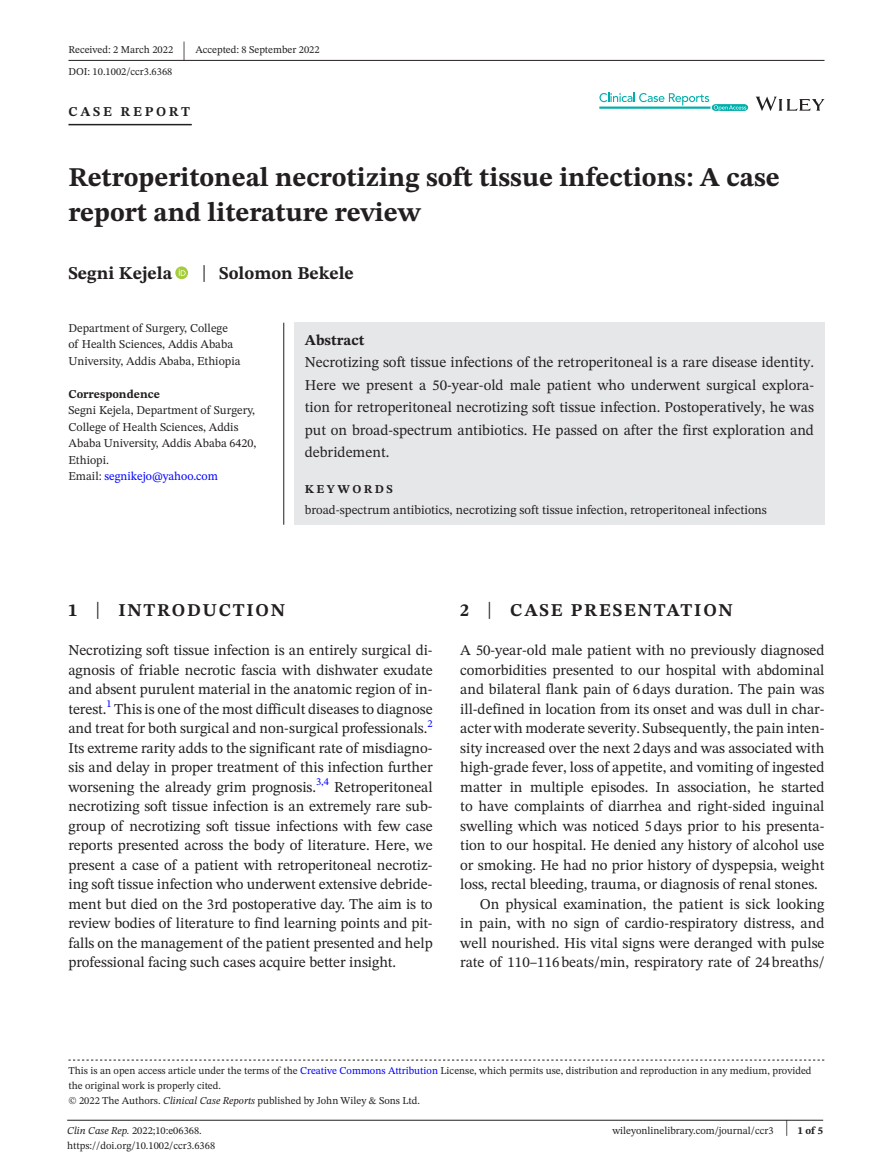
<style>
.page{position:relative;width:893px;height:1174px;background:#fff}
.page>*{position:absolute;margin:0;border:0;box-sizing:border-box;transform-origin:0 0}
.t1{font:700 27px/34.5px "STIX Two Text";color:#231f20}
.t2{font:25.65px "STIX Two Text";color:#231f20;scale:.49 1}
.t3{font:700 18px "STIX Two Text";letter-spacing:.1em;color:#231f20}
.t4{font:700 18px "STIX Two Text";color:#231f20}
.t5{font:15px/19.5px "STIX Two Text";letter-spacing:-.005em;color:#231f20;text-align:justify}
.t6{font:700 15px "STIX Two Text";color:#231f20}
.t7{font:700 13.5px "STIX Two Text";letter-spacing:.2em;color:#231f20}
.t8{font:12.75px "STIX Two Text";color:#231f20}
.t9{font:12px/16.5px "STIX Two Text";color:#231f20}
.t10{font:700 12px "STIX Two Text";color:#231f20}
.t11{font:700 12px "STIX Two Text";letter-spacing:.2em;color:#231f20}
.t12{font:10.5px/15px "STIX Two Text";color:#231f20}
.t13{font:700 10.5px "STIX Two Text";color:#231f20}
.t14{font:10.5px "STIX Two Text";color:#00f}
.s1{font-weight:400;font-size:23.4px}
.s2{color:#00f}
.s3{font-weight:400;font-size:23.7px}
.s4{font-style:italic}
.s5{font-weight:400;font-size:22.2px}
</style>
<div class="page">
<hr style="left:67px;top:1119px;width:756px;height:1px;background:#231f20">
<svg style="left:756px;top:97px;width:68px;height:14px"></svg>
<svg style="left:599px;top:93px;width:149px;height:18px"></svg>
<hr style="left:68px;top:60px;width:756px;height:1px;background:#231f20">
<hr style="left:68px;top:124px;width:124px;height:1px;background:#231f20">
<svg style="left:175px;top:266px;width:13px;height:13px"></svg>
<svg style="left:179px;top:269px;width:7px;height:7px"></svg>
<svg style="left:68px;top:1059px;width:756px;height:1px"></svg>
<div style="left:294px;top:323px;width:530px;height:202px;background:#e6e7e9"></div>
<hr style="left:283px;top:323px;width:1px;height:202px;background:#231f20">
<p class="t12" style="left:68px;top:42px;width:106px">Received: 2 March 2022</p>
<h2 class="t2" style="left:183px;top:32px;width:8px">|</h2>
<p class="t12" style="left:195px;top:42px;width:126px">Accepted: 8 September 2022</p>
<p class="t12" style="left:68px;top:64px;width:105px">DOI: 10.1002/ccr3.6368</p>
<p class="t7" style="left:68px;top:101px;width:123px">CASE REPORT</p>
<h1 class="t1" style="left:68px;top:161px;width:713px">Retroperitoneal necrotizing soft tissue infections: A case report and literature review</h1>
<p class="t4" style="left:68px;top:260px;width:105px">Segni Kejela</p>
<p class="t4" style="left:202px;top:260px;width:154px"><span class="s1">|</span> Solomon Bekele</p>
<p class="t9" style="left:68px;top:319px;width:174px">Department of Surgery, College of Health Sciences, Addis Ababa<br>University, Addis Ababa, Ethiopia</p>
<p class="t10" style="left:68px;top:385px;width:93px">Correspondence</p>
<p class="t9" style="left:68px;top:402px;width:189px">Segni Kejela, Department of Surgery,<br>College of Health Sciences, Addis<br>Ababa University, Addis Ababa 6420,<br>Ethiopi.<br>Email: <span class="s2">segnikejo@yahoo.com</span></p>
<p class="t6" style="left:305px;top:329px;width:61px">Abstract</p>
<p class="t5" style="left:305px;top:351px;width:511px;line-height:22.5px">Necrotizing soft tissue infections of the retroperitoneal is a rare disease identity.<br>Here we present a 50-year-old male patient who underwent surgical explora&shy;tion for retroperitoneal necrotizing soft tissue infection. Postoperatively, he was put on broad-spectrum antibiotics. He passed on after the first exploration and debridement.</p>
<p class="t11" style="left:305px;top:480px;width:90px">KEYWORDS</p>
<p class="t8" style="left:305px;top:501px;width:464px">broad-spectrum antibiotics, necrotizing soft tissue infection, retroperitoneal infections</p>
<p class="t3" style="left:68px;top:597px;width:218px">1 <span class="s3">|</span> INTRODUCTION</p>
<p class="t5" style="left:68px;top:640px;width:366px">Necrotizing soft tissue infection is an entirely surgical di&shy;agnosis of friable necrotic fascia with dishwater exudate and absent purulent material in the anatomic region of in&shy;terest.</p>
<p class="t14" style="left:107px;top:696px;width:7px">1</p>
<p class="t5" style="left:68px;top:699px;width:366px;text-indent:46px">This is one of the most difficult diseases to diagnose and treat for both surgical and non-surgical professionals.</p>
<p class="t14" style="left:427px;top:715px;width:7px">2</p>
<p class="t5" style="left:68px;top:738px;width:366px">Its extreme rarity adds to the significant rate of misdiagno&shy;sis and delay in proper treatment of this infection further worsening the already grim prognosis.</p>
<p class="t14" style="left:316px;top:774px;width:14px">3,4</p>
<p class="t5" style="left:68px;top:777px;width:366px;text-indent:266px">Retroperitoneal necrotizing soft tissue infection is an extremely rare sub&shy;group of necrotizing soft tissue infections with few case reports presented across the body of literature. Here, we present a case of a patient with retroperitoneal necrotiz&shy;ing soft tissue infection who underwent extensive debride&shy;ment but died on the 3rd postoperative day. The aim is to review bodies of literature to find learning points and pit&shy;falls on the management of the patient presented and help professional facing such cases acquire better insight.</p>
<p class="t3" style="left:460px;top:597px;width:274px">2 <span class="s3">|</span> CASE PRESENTATION</p>
<p class="t5" style="left:460px;top:640px;width:366px">A 50-year-old male patient with no previously diagnosed</p>
<p class="t5" style="left:460px;top:660px;width:366px">comorbidities presented to our hospital with abdominal</p>
<p class="t5" style="left:460px;top:679px;width:366px">and bilateral flank pain of 6days duration. The pain was</p>
<p class="t5" style="left:460px;top:699px;width:366px">ill-defined in location from its onset and was dull in char-</p>
<p class="t5" style="left:460px;top:718px;width:366px">acter with moderate severity. Subsequently, the pain inten-</p>
<p class="t5" style="left:460px;top:738px;width:366px">sity increased over the next 2days and was associated with</p>
<p class="t5" style="left:460px;top:757px;width:366px">high-grade fever, loss of appetite, and vomiting of ingested</p>
<p class="t5" style="left:460px;top:777px;width:366px">matter in multiple episodes. In association, he started</p>
<p class="t5" style="left:460px;top:796px;width:366px">to have complaints of diarrhea and right-sided inguinal</p>
<p class="t5" style="left:460px;top:816px;width:366px">swelling which was noticed 5days prior to his presenta-</p>
<p class="t5" style="left:460px;top:835px;width:366px">tion to our hospital. He denied any history of alcohol use</p>
<p class="t5" style="left:460px;top:855px;width:366px">or smoking. He had no prior history of dyspepsia, weight</p>
<p class="t5" style="left:460px;top:874px;width:359px">loss, rectal bleeding, trauma, or diagnosis of renal stones.</p>
<p class="t5" style="left:480px;top:894px;width:346px">On physical examination, the patient is sick looking</p>
<p class="t5" style="left:460px;top:913px;width:366px">in pain, with no sign of cardio-respiratory distress, and</p>
<p class="t5" style="left:460px;top:933px;width:366px">well nourished. His vital signs were deranged with pulse</p>
<p class="t5" style="left:460px;top:952px;width:366px">rate of 110–116beats/min, respiratory rate of 24breaths/</p>
<p class="t12" style="left:68px;top:1063px;width:745px">This is an open access article under the terms of the <span class="s2">Creative Commons Attribution</span> License, which permits use, distribution and reproduction in any medium, provided the original work is properly cited.<br>© 2022 The Authors. <span class="s4">Clinical Case Reports</span> published by John Wiley &amp; Sons Ltd.</p>
<p class="t12" style="left:67px;top:1123px;width:136px"><span class="s4">Clin Case Rep.</span> 2022;10:e06368.</p>
<p class="t13" style="left:785px;top:1123px;width:39px"><span class="s5">|</span> 1 of 5</p>
<p class="t12" style="left:67px;top:1138px;width:150px">https://doi.org/10.1002/ccr3.6368</p>
<p class="t12" style="left:612px;top:1123px;width:163px">wileyonlinelibrary.com/journal/ccr3</p>
</div>
